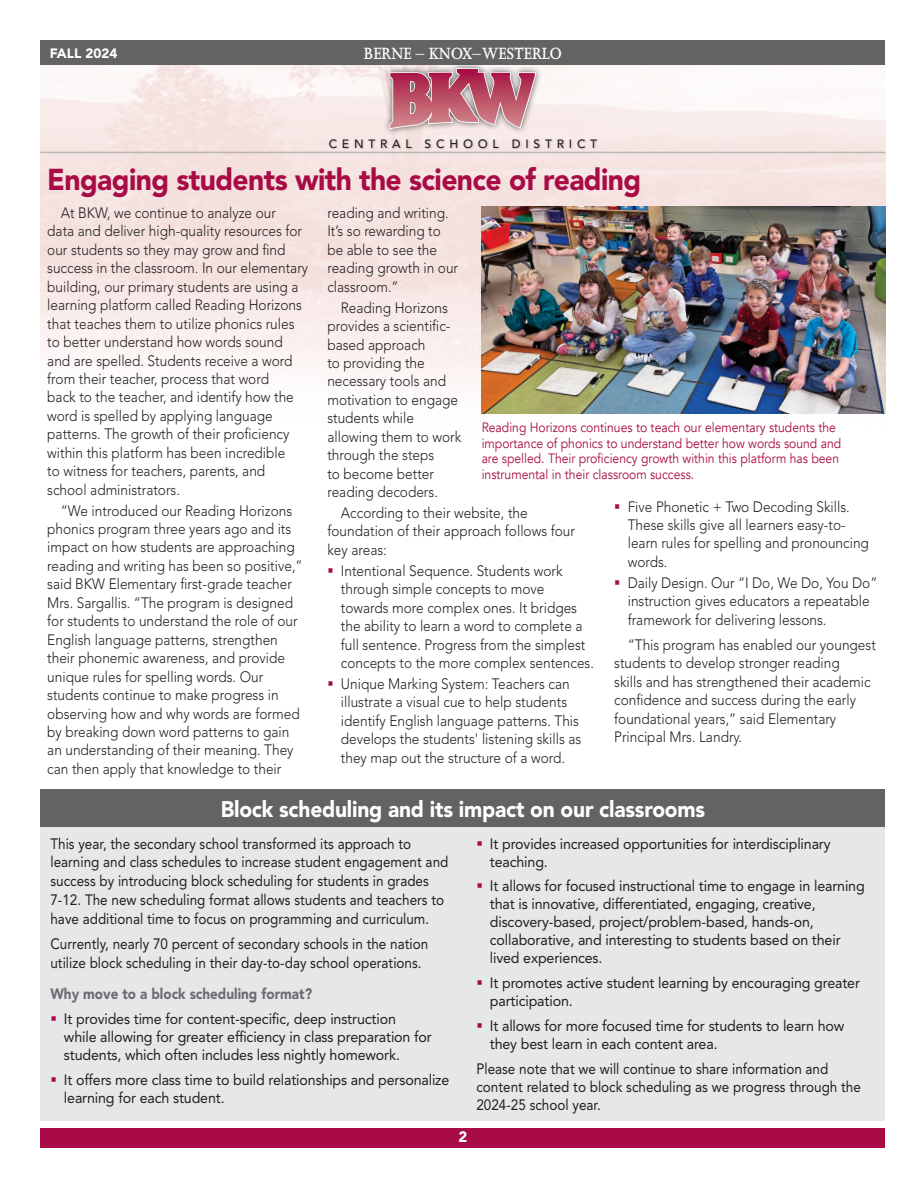
<style>
.page{position:relative;width:918px;height:1188px;background:#fff}
.page>*{position:absolute;margin:0;border:0;box-sizing:border-box;transform-origin:0 0}
.t1{font:900 30px "Avenir LT Std";letter-spacing:-.02em;color:#a80b45;scale:.94 1}
.t2{font:900 22.5px "Avenir LT Std";letter-spacing:-.01em;color:#fff;scale:.93 1}
.t3{font:600 18.75px "Joanna MT Std";color:#fff;scale:.9 1}
.t4{font:300 15px/18.5px "Avenir LT Std";color:#231f20;scale:.91 1}
.t5{font:15px/18px "Avenir LT Std";letter-spacing:-.01em;color:#231f20;scale:.95 1}
.t6{font:15px/18.8px "Avenir LT Std";letter-spacing:-.01em;color:#231f20;scale:.9 1}
.t7{font:900 15px "Avenir LT Std";color:#6c6d70;scale:.9 1}
.t8{font:900 15px "Avenir LT Std";color:#fff}
.t9{font:13.5px/15.8px "Avenir";color:#a80b45;scale:.9 1}
.t10{font:900 13.5px "Avenir LT Std";color:#fff}
.t11{font:500 12px "Avenir LT Std";letter-spacing:.4em;color:#231f20}
</style>
<div class="page">
<img style="left:40px;top:65px;width:845px;height:349px">
<div style="left:40px;top:1128px;width:845px;height:20px;background:#a80b45"></div>
<div style="left:40px;top:40px;width:845px;height:25px;background:#636366"></div>
<div style="left:40px;top:139px;width:848px;height:16px;background:#231f20;opacity:.25"></div>
<hr style="left:40px;top:152px;width:845px;height:1px;background:#a8a9ad">
<div style="left:383px;top:61px;width:159px;height:75px;background:#231f20;opacity:.75"></div>
<svg style="left:389px;top:68px;width:147px;height:62px;background:#c47c8b"></svg>
<div style="left:40px;top:827px;width:845px;height:293px;background:#e6e7e9"></div>
<img style="left:482px;top:207px;width:403px;height:207px">
<div style="left:40px;top:789px;width:845px;height:38px;background:#636366"></div>
<p class="t10" style="left:50px;top:45px;width:69px">FALL 2024</p>
<p class="t3" style="left:364px;top:43px;width:221px">BERNE – KNOX– WESTERLO</p>
<p class="t11" style="left:329px;top:137px;width:270px">CENTRAL SCHOOL DISTRICT</p>
<h1 class="t1" style="left:47px;top:161px;width:633px">Engaging students with the science of reading</h1>
<p class="t4" style="left:47px;top:204px;width:288px;text-indent:13px">At BKW, we continue to analyze our<br>data and deliver high-quality resources for our students so they may grow and find success in the classroom. In our elementary building, our primary students are using a learning platform called Reading Horizons that teaches them to utilize phonics rules to better understand how words sound and are spelled. Students receive a word from their teacher, process that word<br>back to the teacher, and identify how the word is spelled by applying language patterns. The growth of their proficiency within this platform has been incredible<br>to witness for teachers, parents, and school administrators.</p>
<p class="t4" style="left:47px;top:501px;width:282px;text-indent:13px">“We introduced our Reading Horizons phonics program three years ago and its impact on how students are approaching reading and writing has been so positive,” said BKW Elementary first-grade teacher Mrs. Sargallis. “The program is designed for students to understand the role of our English language patterns, strengthen their phonemic awareness, and provide unique rules for spelling words. Our students continue to make progress in observing how and why words are formed by breaking down word patterns to gain an understanding of their meaning. They can then apply that knowledge to their</p>
<p class="t4" style="left:327px;top:204px;width:145px">reading and writing.<br>It’s so rewarding to be able to see the reading growth in our classroom.”</p>
<p class="t4" style="left:327px;top:298px;width:149px;text-indent:13px">Reading Horizons provides a scientific&shy;based approach<br>to providing the necessary tools and motivation to engage students while allowing them to work through the steps<br>to become better reading decoders.</p>
<p class="t4" style="left:327px;top:504px;width:274px;text-indent:13px">According to their website, the foundation of their approach follows four key areas:</p>
<p class="t4" style="left:341px;top:561px;width:280px">Intentional Sequence. Students work through simple concepts to move towards more complex ones. It bridges the ability to learn a word to complete a full sentence. Progress from the simplest concepts to the more complex sentences.</p>
<p class="t4" style="left:341px;top:675px;width:266px">Unique Marking System: Teachers can illustrate a visual cue to help students identify English language patterns. This develops the students' listening skills as they map out the structure of a word.</p>
<p class="t9" style="left:482px;top:420px;width:401px">Reading Horizons continues to teach our elementary students the importance of phonics to understand better how words sound and are spelled. Their proficiency growth within this platform has been instrumental in their classroom success.</p>
<p class="t4" style="left:628px;top:497px;width:267px">Five Phonetic + Two Decoding Skills.<br>These skills give all learners easy-to&shy;learn rules for spelling and pronouncing words.</p>
<p class="t4" style="left:628px;top:573px;width:276px">Daily Design. Our “I Do, We Do, You Do” instruction gives educators a repeatable framework for delivering lessons.</p>
<p class="t4" style="left:614px;top:635px;width:289px;text-indent:13px">“This program has enabled our youngest students to develop stronger reading<br>skills and has strengthened their academic confidence and success during the early foundational years,” said Elementary Principal Mrs. Landry.</p>
<h2 class="t2" style="left:221px;top:795px;width:522px">Block scheduling and its impact on our classrooms</h2>
<p class="t6" style="left:50px;top:834px;width:444px">This year, the secondary school transformed its approach to learning and class schedules to increase student engagement and success by introducing block scheduling for students in grades 7-12. The new scheduling format allows students and teachers to have additional time to focus on programming and curriculum.</p>
<p class="t6" style="left:50px;top:935px;width:421px">Currently, nearly 70 percent of secondary schools in the nation utilize block scheduling in their day-to-day school operations.</p>
<p class="t7" style="left:50px;top:985px;width:292px">Why move to a block scheduling format?</p>
<p class="t5" style="left:64px;top:1010px;width:389px">It provides time for content-specific, deep instruction while allowing for greater efficiency in class preparation for students, which often includes less nightly homework.</p>
<p class="t5" style="left:64px;top:1071px;width:407px">It offers more class time to build relationships and personalize learning for each student.</p>
<p class="t8" style="left:458px;top:1128px;width:10px">2</p>
<p class="t5" style="left:490px;top:835px;width:360px">It provides increased opportunities for interdisciplinary teaching.</p>
<p class="t5" style="left:490px;top:877px;width:396px">It allows for focused instructional time to engage in learning that is innovative, differentiated, engaging, creative, discovery-based, project/problem-based, hands-on, collaborative, and interesting to students based on their lived experiences.</p>
<p class="t5" style="left:490px;top:974px;width:391px">It promotes active student learning by encouraging greater participation.</p>
<p class="t5" style="left:490px;top:1017px;width:375px">It allows for more focused time for students to learn how they best learn in each content area.</p>
<p class="t6" style="left:476px;top:1060px;width:429px;line-height:18px">Please note that we will continue to share information and content related to block scheduling as we progress through the<br>2024-25 school year.</p>
</div>
